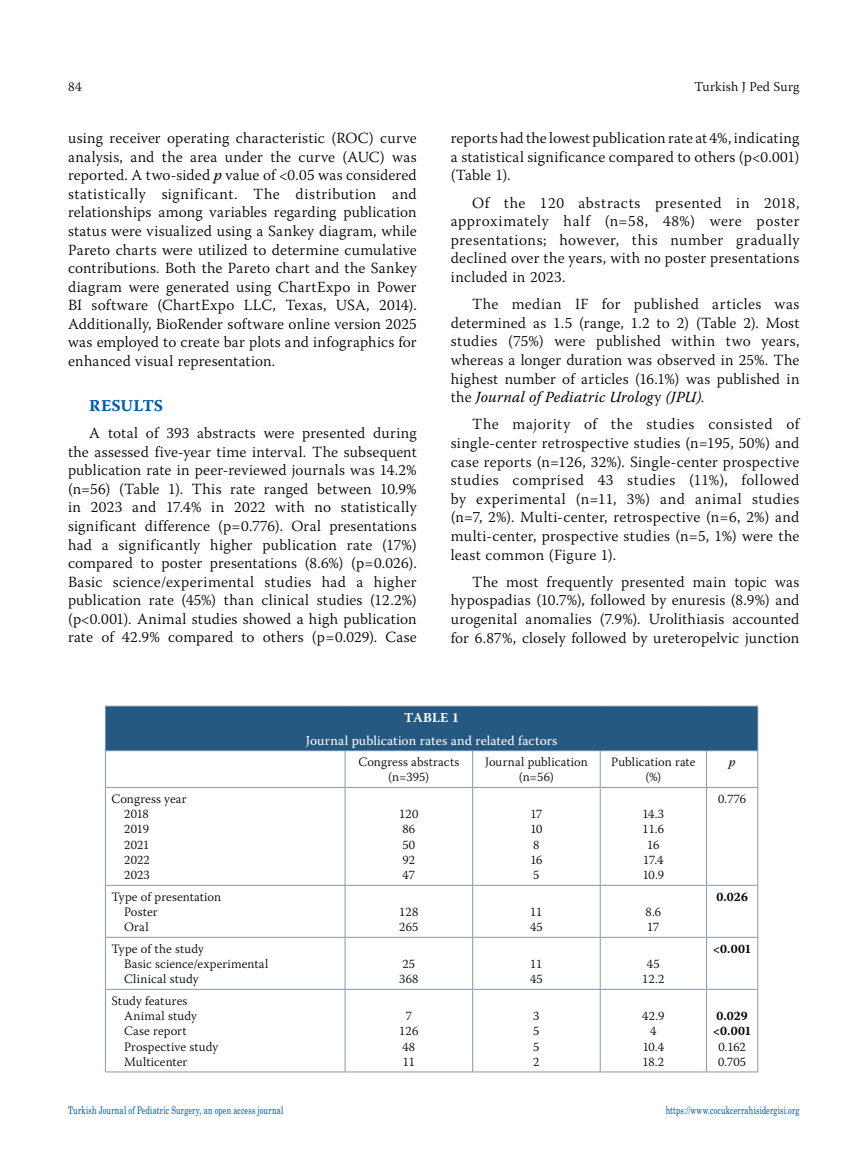
<style>
.page{position:relative;width:859px;height:1170px;background:#fff}
.page>*{position:absolute;margin:0;border:0;box-sizing:border-box;transform-origin:0 0}
.t1{font:16.5px "Warnock Pro Bold Capt";color:#005baa}
.t2{font:300 15.45px/18.6px "Warnock Pro";letter-spacing:.015em;color:#000;text-align:justify}
.t3{font:13.5px "Warnock Pro";letter-spacing:.005em;color:#fff}
.t4{font:300 13.5px "Warnock Pro";letter-spacing:.01em;color:#000}
.t5{font:700 13.5px "Warnock Pro";letter-spacing:.005em;color:#fff}
.t6{font:300 12.75px/15.3px "Warnock Pro";letter-spacing:.01em;color:#000}
.t7{font:700 12.75px/15.3px "Warnock Pro";letter-spacing:.005em;color:#000}
.t8{font:italic 12.75px "Warnock Pro";color:#000}
.t9{font:10.5px "Madison Tr";letter-spacing:.015em;color:#005baa}
.s1{font-weight:400;font-style:italic}
</style>
<div class="page">
<div style="left:105px;top:706px;width:653px;height:44px;background:#255982"></div>
<hr style="left:105px;top:705px;width:240px;height:1px;background:#8996b2">
<hr style="left:105px;top:706px;width:1px;height:44px;background:#8996b2">
<hr style="left:345px;top:705px;width:128px;height:1px;background:#8996b2">
<hr style="left:473px;top:705px;width:127px;height:1px;background:#8996b2">
<hr style="left:600px;top:705px;width:106px;height:1px;background:#8996b2">
<hr style="left:706px;top:705px;width:52px;height:1px;background:#8996b2">
<hr style="left:757px;top:706px;width:1px;height:44px;background:#8996b2">
<hr style="left:105px;top:750px;width:240px;height:1px;background:#8996b2">
<hr style="left:105px;top:750px;width:1px;height:37px;background:#8996b2">
<hr style="left:345px;top:750px;width:128px;height:1px;background:#8996b2">
<hr style="left:345px;top:750px;width:1px;height:37px;background:#8996b2">
<hr style="left:473px;top:750px;width:127px;height:1px;background:#8996b2">
<hr style="left:472px;top:750px;width:1px;height:37px;background:#8996b2">
<hr style="left:600px;top:750px;width:106px;height:1px;background:#8996b2">
<hr style="left:600px;top:750px;width:1px;height:37px;background:#8996b2">
<hr style="left:706px;top:750px;width:52px;height:1px;background:#8996b2">
<hr style="left:706px;top:750px;width:1px;height:37px;background:#8996b2">
<hr style="left:757px;top:750px;width:1px;height:37px;background:#8996b2">
<hr style="left:105px;top:787px;width:240px;height:1px;background:#8996b2">
<hr style="left:105px;top:787px;width:1px;height:98px;background:#8996b2">
<hr style="left:345px;top:787px;width:128px;height:1px;background:#8996b2">
<hr style="left:345px;top:787px;width:1px;height:98px;background:#8996b2">
<hr style="left:473px;top:787px;width:127px;height:1px;background:#8996b2">
<hr style="left:472px;top:787px;width:1px;height:98px;background:#8996b2">
<hr style="left:600px;top:787px;width:106px;height:1px;background:#8996b2">
<hr style="left:600px;top:787px;width:1px;height:98px;background:#8996b2">
<hr style="left:706px;top:787px;width:52px;height:1px;background:#8996b2">
<hr style="left:706px;top:787px;width:1px;height:98px;background:#8996b2">
<hr style="left:757px;top:787px;width:1px;height:98px;background:#8996b2">
<hr style="left:105px;top:885px;width:240px;height:1px;background:#8996b2">
<hr style="left:105px;top:885px;width:1px;height:52px;background:#8996b2">
<hr style="left:345px;top:885px;width:128px;height:1px;background:#8996b2">
<hr style="left:345px;top:885px;width:1px;height:52px;background:#8996b2">
<hr style="left:473px;top:885px;width:127px;height:1px;background:#8996b2">
<hr style="left:472px;top:885px;width:1px;height:52px;background:#8996b2">
<hr style="left:600px;top:885px;width:106px;height:1px;background:#8996b2">
<hr style="left:600px;top:885px;width:1px;height:52px;background:#8996b2">
<hr style="left:706px;top:885px;width:52px;height:1px;background:#8996b2">
<hr style="left:706px;top:885px;width:1px;height:52px;background:#8996b2">
<hr style="left:757px;top:885px;width:1px;height:52px;background:#8996b2">
<hr style="left:105px;top:937px;width:240px;height:1px;background:#8996b2">
<hr style="left:105px;top:937px;width:1px;height:52px;background:#8996b2">
<hr style="left:345px;top:937px;width:128px;height:1px;background:#8996b2">
<hr style="left:345px;top:937px;width:1px;height:52px;background:#8996b2">
<hr style="left:473px;top:937px;width:127px;height:1px;background:#8996b2">
<hr style="left:472px;top:937px;width:1px;height:52px;background:#8996b2">
<hr style="left:600px;top:937px;width:106px;height:1px;background:#8996b2">
<hr style="left:600px;top:937px;width:1px;height:52px;background:#8996b2">
<hr style="left:706px;top:937px;width:52px;height:1px;background:#8996b2">
<hr style="left:706px;top:937px;width:1px;height:52px;background:#8996b2">
<hr style="left:757px;top:937px;width:1px;height:52px;background:#8996b2">
<hr style="left:105px;top:988px;width:240px;height:1px;background:#8996b2">
<hr style="left:105px;top:989px;width:1px;height:82px;background:#8996b2">
<hr style="left:345px;top:988px;width:128px;height:1px;background:#8996b2">
<hr style="left:345px;top:989px;width:1px;height:82px;background:#8996b2">
<hr style="left:473px;top:988px;width:127px;height:1px;background:#8996b2">
<hr style="left:472px;top:989px;width:1px;height:82px;background:#8996b2">
<hr style="left:600px;top:988px;width:106px;height:1px;background:#8996b2">
<hr style="left:600px;top:989px;width:1px;height:82px;background:#8996b2">
<hr style="left:706px;top:988px;width:52px;height:1px;background:#8996b2">
<hr style="left:706px;top:989px;width:1px;height:82px;background:#8996b2">
<hr style="left:757px;top:989px;width:1px;height:82px;background:#8996b2">
<hr style="left:105px;top:1071px;width:240px;height:1px;background:#8996b2">
<hr style="left:345px;top:1071px;width:128px;height:1px;background:#8996b2">
<hr style="left:473px;top:1071px;width:127px;height:1px;background:#8996b2">
<hr style="left:600px;top:1071px;width:106px;height:1px;background:#8996b2">
<hr style="left:706px;top:1071px;width:52px;height:1px;background:#8996b2">
<p class="t4" style="left:68px;top:78px;width:15px">84</p>
<p class="t4" style="left:695px;top:78px;width:106px">Turkish J Ped Surg</p>
<p class="t2" style="left:68px;top:129px;width:350px">using receiver operating characteristic (ROC) curve analysis, and the area under the curve (AUC) was reported. A two-sided <span class="s1">p</span> value of &lt;0.05 was considered statistically significant. The distribution and relationships among variables regarding publication status were visualized using a Sankey diagram, while Pareto charts were utilized to determine cumulative contributions. Both the Pareto chart and the Sankey diagram were generated using ChartExpo in Power BI software (ChartExpo LLC, Texas, USA, 2014).<br>Additionally, BioRender software online version 2025 was employed to create bar plots and infographics for enhanced visual representation.</p>
<p class="t1" style="left:89px;top:396px;width:75px">RESULTS</p>
<p class="t2" style="left:68px;top:423px;width:350px;text-indent:21px">A total of 393 abstracts were presented during the assessed five-year time interval. The subsequent publication rate in peer-reviewed journals was 14.2% (n=56) (Table 1). This rate ranged between 10.9% in 2023 and 17.4% in 2022 with no statistically significant difference (p=0.776). Oral presentations had a significantly higher publication rate (17%) compared to poster presentations (8.6%) (p=0.026).<br>Basic science/experimental studies had a higher publication rate (45%) than clinical studies (12.2%) (p&lt;0.001). Animal studies showed a high publication rate of 42.9% compared to others (p=0.029). Case</p>
<p class="t2" style="left:451px;top:129px;width:350px">reports had the lowest publication rate at 4%, indicating a statistical significance compared to others (p&lt;0.001) (Table 1).</p>
<p class="t2" style="left:451px;top:193px;width:350px;text-indent:21px">Of the 120 abstracts presented in 2018, approximately half (n=58, 48%) were poster presentations; however, this number gradually declined over the years, with no poster presentations included in 2023.</p>
<p class="t2" style="left:451px;top:294px;width:350px;text-indent:21px">The median IF for published articles was determined as 1.5 (range, 1.2 to 2) (Table 2). Most studies (75%) were published within two years, whereas a longer duration was observed in 25%. The highest number of articles (16.1%) was published in the <span class="s1">Journal of Pediatric Urolog</span>y <span class="s1">(JPU)</span>.</p>
<p class="t2" style="left:451px;top:414px;width:350px;text-indent:21px">The majority of the studies consisted of single-center retrospective studies (n=195, 50%) and case reports (n=126, 32%). Single-center prospective studies comprised 43 studies (11%), followed by experimental (n=11, 3%) and animal studies (n=7, 2%). Multi-center, retrospective (n=6, 2%) and multi-center, prospective studies (n=5, 1%) were the least common (Figure 1).</p>
<p class="t2" style="left:451px;top:572px;width:350px;text-indent:21px">The most frequently presented main topic was hypospadias (10.7%), followed by enuresis (8.9%) and urogenital anomalies (7.9%). Urolithiasis accounted for 6.87%, closely followed by ureteropelvic junction</p>
<p class="t6" style="left:124px;top:790px;width:64px;text-indent:-13px">Congress year<br>2018<br>2019<br>2021<br>2022<br>2023</p>
<p class="t6" style="left:124px;top:888px;width:98px;text-indent:-13px">Type of presentation<br>Poster<br>Oral</p>
<p class="t6" style="left:124px;top:940px;width:146px;text-indent:-13px">Type of the study<br>Basic science/experimental<br>Clinical study</p>
<p class="t6" style="left:124px;top:992px;width:96px;text-indent:-13px">Study features<br>Animal study<br>Case report<br>Prospective study<br>Multicenter</p>
<p class="t5" style="left:404px;top:709px;width:56px">TABLE 1</p>
<p class="t3" style="left:306px;top:732px;width:253px">Journal publication rates and related factors</p>
<p class="t6" style="left:358px;top:754px;width:102px;text-align:center">Congress abstracts (n=395)</p>
<p class="t6" style="left:485px;top:754px;width:104px;text-align:center">Journal publication (n=56)</p>
<p class="t6" style="left:611px;top:754px;width:86px;text-align:center">Publication rate (%)</p>
<p class="t8" style="left:729px;top:754px;width:8px">p</p>
<p class="t6" style="left:399px;top:806px;width:21px">120<br>86<br>50<br>92<br>47</p>
<p class="t6" style="left:530px;top:806px;width:14px">17<br>10<br>8<br>16<br>5</p>
<p class="t6" style="left:642px;top:806px;width:23px;text-align:center">14.3<br>11.6<br>16<br>17.4<br>10.9</p>
<p class="t6" style="left:399px;top:903px;width:21px">128<br>265</p>
<p class="t6" style="left:530px;top:903px;width:14px">11<br>45</p>
<p class="t6" style="left:645px;top:903px;width:17px">8.6<br>17</p>
<p class="t6" style="left:399px;top:955px;width:21px">25<br>368</p>
<p class="t6" style="left:530px;top:955px;width:14px">11<br>45</p>
<p class="t6" style="left:642px;top:955px;width:24px;text-align:center">45<br>12.2</p>
<p class="t6" style="left:718px;top:790px;width:29px">0.776</p>
<p class="t7" style="left:716px;top:888px;width:33px">0.026</p>
<p class="t7" style="left:713px;top:940px;width:40px">&lt;0.001</p>
<p class="t6" style="left:399px;top:1007px;width:21px;text-align:center">7<br>126<br>48<br>11</p>
<p class="t6" style="left:533px;top:1007px;width:8px;text-align:justify">3<br>5<br>5<br>2</p>
<p class="t6" style="left:642px;top:1007px;width:24px;text-align:center">42.9<br>4<br>10.4<br>18.2</p>
<p class="t7" style="left:713px;top:1007px;width:40px">0.029 &lt;0.001</p>
<p class="t6" style="left:718px;top:1038px;width:30px">0.162<br>0.705</p>
<p class="t9" style="left:68px;top:1103px;width:217px">Turkish Journal of Pediatric Surgery, an open access journal</p>
<p class="t9" style="left:666px;top:1103px;width:135px">https://www.cocukcerrahisidergisi.org</p>
</div>
